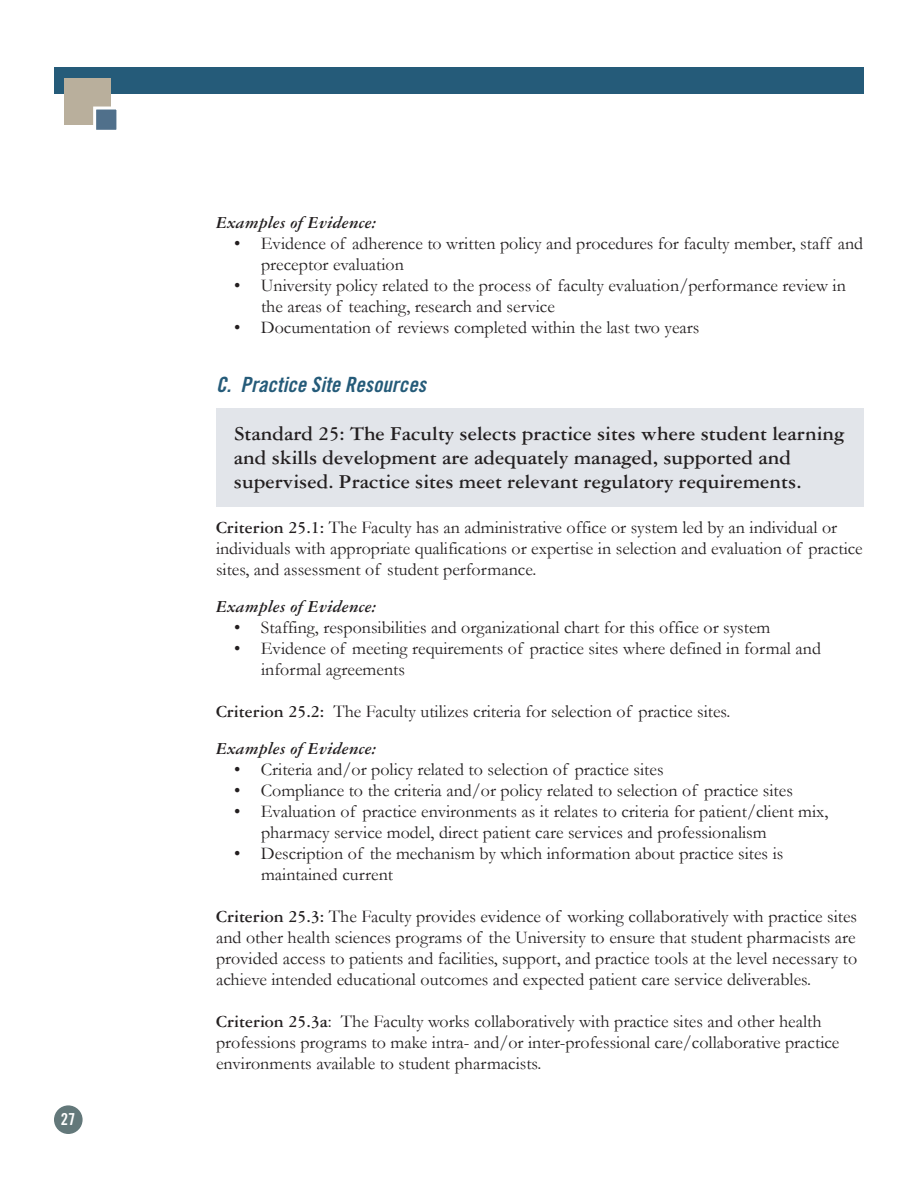
<style>
.page{position:relative;width:918px;height:1188px;background:#fff}
.page>*{position:absolute;margin:0;border:0;box-sizing:border-box;transform-origin:0 0}
.t1{font:700 21px/24px "Garamond Three";color:#231f20}
.t2{font:21px "Trade Gothic Bold Cond Twenty Obl";letter-spacing:.005em;color:#255b79}
.t3{font:18px/21px "Garamond";color:#231f20}
.t4{font:italic 700 18px "Garamond Three";color:#231f20}
.t5{font:16.5px "Trade Gothic Bold Cond Twenty";color:#fff}
.s1{font-family:"Garamond Three";font-weight:700}
</style>
<div class="page">
<div style="left:216px;top:408px;width:648px;height:98px;background:#e2e5ea"></div>
<div style="left:54px;top:68px;width:810px;height:26px;background:#255b79"></div>
<div style="left:54px;top:1105px;width:29px;height:29px;background:#63787a;border-radius:50%"></div>
<div style="left:64px;top:78px;width:47px;height:47px;background:#b9af9c"></div>
<div style="left:96px;top:110px;width:20px;height:20px;background:#50708b"></div>
<div style="left:93px;top:107px;width:26px;height:26px;border:3px solid #fff"></div>
<p class="t5" style="left:61px;top:1113px;width:16px">27</p>
<p class="t4" style="left:216px;top:216px;width:162px">Examples of Evidence:</p>
<p class="t3" style="left:261px;top:233px;width:604px;text-indent:-27px">• Evidence of adherence to written policy and procedures for faculty member, staff and preceptor evaluation</p>
<p class="t3" style="left:261px;top:275px;width:586px;text-indent:-27px">• University policy related to the process of faculty evaluation/performance review in the areas of teaching, research and service</p>
<p class="t3" style="left:234px;top:317px;width:467px">• Documentation of reviews completed within the last two years</p>
<p class="t2" style="left:216px;top:376px;width:211px">C. Practice Site Resources</p>
<p class="t1" style="left:234px;top:423px;width:612px">Standard 25: The Faculty selects practice sites where student learning and skills development are adequately managed, supported and supervised. Practice sites meet relevant regulatory requirements.</p>
<p class="t3" style="left:216px;top:517px;width:648px"><span class="s1">Criterion 25.1:</span> The Faculty has an administrative office or system led by an individual or individuals with appropriate qualifications or expertise in selection and evaluation of practice sites, and assessment of student performance.</p>
<p class="t4" style="left:216px;top:600px;width:162px">Examples of Evidence:</p>
<p class="t3" style="left:234px;top:617px;width:538px">• Staffing, responsibilities and organizational chart for this office or system</p>
<p class="t3" style="left:261px;top:638px;width:562px;text-indent:-27px">• Evidence of meeting requirements of practice sites where defined in formal and informal agreements</p>
<p class="t3" style="left:216px;top:701px;width:516px"><span class="s1">Criterion 25.2:</span> The Faculty utilizes criteria for selection of practice sites.</p>
<p class="t4" style="left:216px;top:742px;width:162px">Examples of Evidence:</p>
<p class="t3" style="left:234px;top:759px;width:431px">• Criteria and/or policy related to selection of practice sites</p>
<p class="t3" style="left:234px;top:780px;width:560px">• Compliance to the criteria and/or policy related to selection of practice sites</p>
<p class="t3" style="left:261px;top:801px;width:569px;text-indent:-27px">• Evaluation of practice environments as it relates to criteria for patient/client mix, pharmacy service model, direct patient care services and professionalism</p>
<p class="t3" style="left:261px;top:843px;width:524px;text-indent:-27px">• Description of the mechanism by which information about practice sites is maintained current</p>
<p class="t3" style="left:216px;top:906px;width:643px;text-align:justify"><span class="s1">Criterion 25.3:</span> The Faculty provides evidence of working collaboratively with practice sites and other health sciences programs of the University to ensure that student pharmacists are provided access to patients and facilities, support, and practice tools at the level necessary to achieve intended educational outcomes and expected patient care service deliverables.</p>
<p class="t3" style="left:216px;top:1011px;width:625px"><span class="s1">Criterion 25.3a</span>: The Faculty works collaboratively with practice sites and other health professions programs to make intra- and/or inter-professional care/collaborative practice environments available to student pharmacists.</p>
</div>
